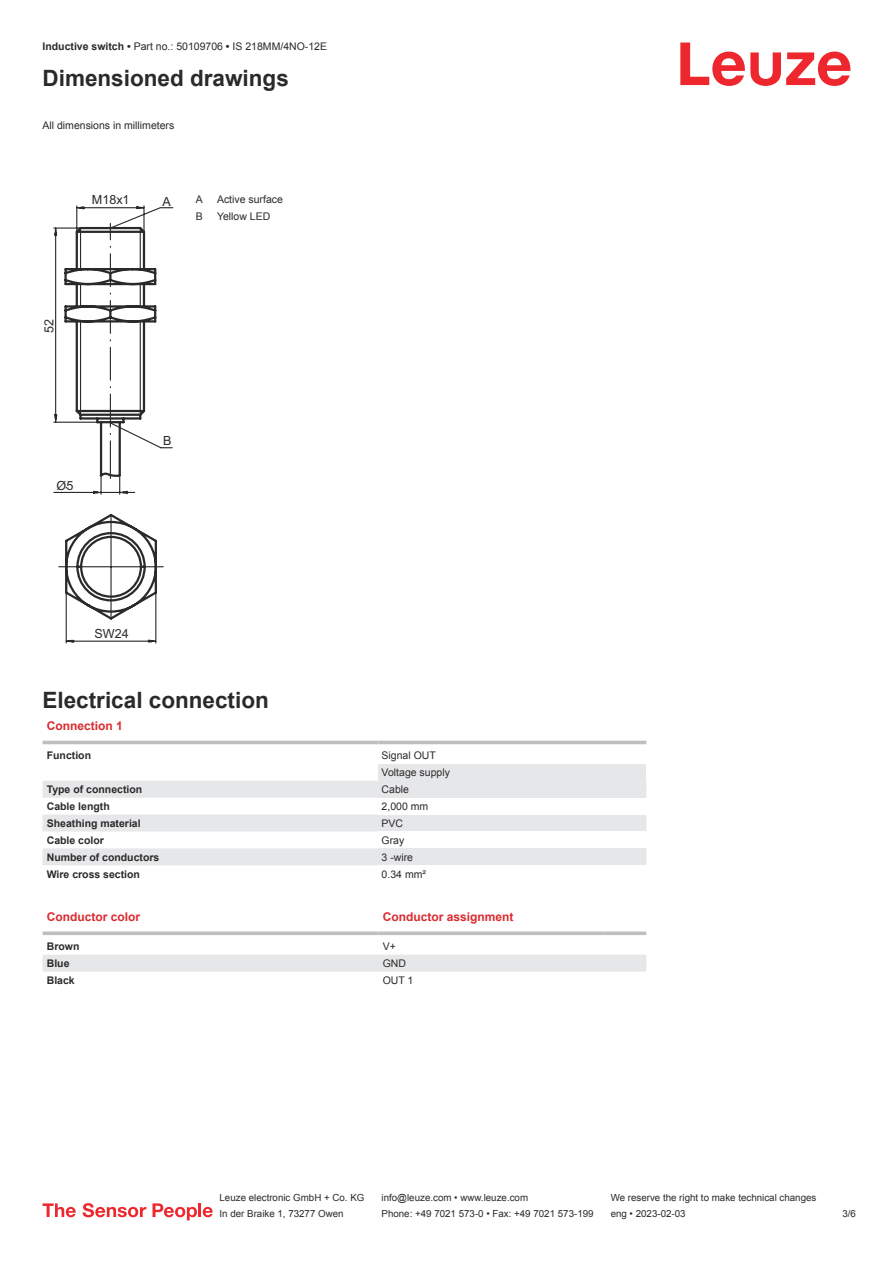
<style>
.page{position:relative;width:893px;height:1263px;background:#fff}
.page>*{position:absolute;margin:0;border:0;box-sizing:border-box;transform-origin:0 0}
.t1{font:700 22.5px "Arial";color:#2b292a}
.t2{font:12.6px "Arial";color:#2b292a}
.t3{font:700 12px "Arial";color:#db2a30}
.t4{font:10.5px/17px "Arial";color:#2b292a}
.t5{font:700 10.5px "Arial";color:#2b292a}
.t6{font:9.75px "Arial";color:#2b292a}
.s1{font-weight:700}
</style>
<div class="page">
<svg style="left:680px;top:43px;width:170px;height:43px"></svg>
<svg style="left:43px;top:740px;width:603px;height:5px"></svg>
<svg style="left:43px;top:781px;width:335px;height:84px;fill:#e6e7e9"></svg>
<hr style="left:43px;top:741px;width:335px;height:3px;background:#bdbfc1">
<hr style="left:378px;top:741px;width:268px;height:3px;background:#bdbfc1">
<div style="left:378px;top:764px;width:268px;height:17px;background:#e6e7e9"></div>
<div style="left:378px;top:781px;width:268px;height:17px;background:#e6e7e9"></div>
<div style="left:378px;top:814px;width:268px;height:17px;background:#e6e7e9"></div>
<div style="left:378px;top:848px;width:268px;height:17px;background:#e6e7e9"></div>
<svg style="left:43px;top:971px;width:603px;height:1px"></svg>
<div style="left:43px;top:955px;width:603px;height:16px;background:#e6e7e9"></div>
<svg style="left:43px;top:931px;width:335px;height:4px"></svg>
<svg style="left:378px;top:931px;width:226px;height:4px"></svg>
<svg style="left:604px;top:931px;width:42px;height:4px"></svg>
<svg style="left:43px;top:1203px;width:33px;height:14px"></svg>
<svg style="left:83px;top:1203px;width:63px;height:14px"></svg>
<svg style="left:153px;top:1203px;width:44px;height:17px"></svg>
<hr style="left:198px;top:1203px;width:3px;height:14px;background:#ed272d">
<svg style="left:203px;top:1207px;width:10px;height:10px"></svg>
<svg style="left:53px;top:205px;width:120px;height:439px"></svg>
<p class="t4" style="left:43px;top:39px;width:286px"><span class="s1">Inductive switch •</span> Part no.: 50109706 <span class="s1">•</span> IS 218MM/4NO-12E</p>
<h1 class="t1" style="left:43px;top:69px;width:248px">Dimensioned drawings</h1>
<p class="t4" style="left:43px;top:117px;width:133px">All dimensions in millimeters</p>
<p class="t2" style="left:92px;top:193px;width:39px">M18x1</p>
<p class="t2" style="left:162px;top:194px;width:10px">A</p>
<p class="t4" style="left:196px;top:192px;width:9px">A</p>
<p class="t4" style="left:217px;top:192px;width:67px">Active surface</p>
<p class="t4" style="left:196px;top:209px;width:9px">B</p>
<p class="t4" style="left:217px;top:209px;width:55px">Yellow LED</p>
<p class="t2" style="left:42px;top:333px;width:16px;rotate:-90deg">52</p>
<p class="t2" style="left:57px;top:478px;width:18px">Ø5</p>
<p class="t2" style="left:163px;top:433px;width:10px">B</p>
<p class="t2" style="left:94px;top:627px;width:36px">SW24</p>
<h1 class="t1" style="left:43px;top:691px;width:228px">Electrical connection</h1>
<p class="t3" style="left:47px;top:721px;width:78px">Connection 1</p>
<p class="t5" style="left:47px;top:751px;width:46px">Function</p>
<p class="t4" style="left:382px;top:748px;width:70px">Signal OUT<br>Voltage supply</p>
<p class="t5" style="left:47px;top:785px;width:97px">Type of connection</p>
<p class="t4" style="left:382px;top:782px;width:29px">Cable</p>
<p class="t5" style="left:47px;top:802px;width:65px">Cable length</p>
<p class="t4" style="left:382px;top:799px;width:48px">2,000 mm</p>
<p class="t5" style="left:47px;top:819px;width:95px">Sheathing material</p>
<p class="t4" style="left:382px;top:815px;width:23px">PVC</p>
<p class="t5" style="left:47px;top:836px;width:59px">Cable color</p>
<p class="t4" style="left:382px;top:832px;width:24px">Gray</p>
<p class="t5" style="left:47px;top:853px;width:114px">Number of conductors</p>
<p class="t4" style="left:382px;top:849px;width:33px">3 -wire</p>
<p class="t5" style="left:47px;top:870px;width:95px">Wire cross section</p>
<p class="t4" style="left:382px;top:866px;width:46px">0.34 mm²</p>
<p class="t3" style="left:47px;top:912px;width:95px">Conductor color</p>
<p class="t3" style="left:383px;top:912px;width:132px">Conductor assignment</p>
<p class="t5" style="left:47px;top:942px;width:34px">Brown</p>
<p class="t4" style="left:383px;top:939px;width:15px">V+</p>
<p class="t5" style="left:47px;top:959px;width:24px">Blue</p>
<p class="t4" style="left:383px;top:956px;width:25px">GND</p>
<p class="t5" style="left:47px;top:976px;width:30px">Black</p>
<p class="t4" style="left:383px;top:972px;width:32px">OUT 1</p>
<p class="t6" style="left:220px;top:1194px;width:146px">Leuze electronic GmbH + Co. KG</p>
<p class="t6" style="left:381px;top:1194px;width:148px">info@leuze.com • www.leuze.com</p>
<p class="t6" style="left:611px;top:1194px;width:207px">We reserve the right to make technical changes</p>
<p class="t6" style="left:220px;top:1210px;width:126px">In der Braike 1, 73277 Owen</p>
<p class="t6" style="left:381px;top:1210px;width:214px">Phone: +49 7021 573-0 • Fax: +49 7021 573-199</p>
<p class="t6" style="left:611px;top:1210px;width:76px">eng • 2023-02-03</p>
<p class="t6" style="left:842px;top:1210px;width:15px">3 /6</p>
</div>
